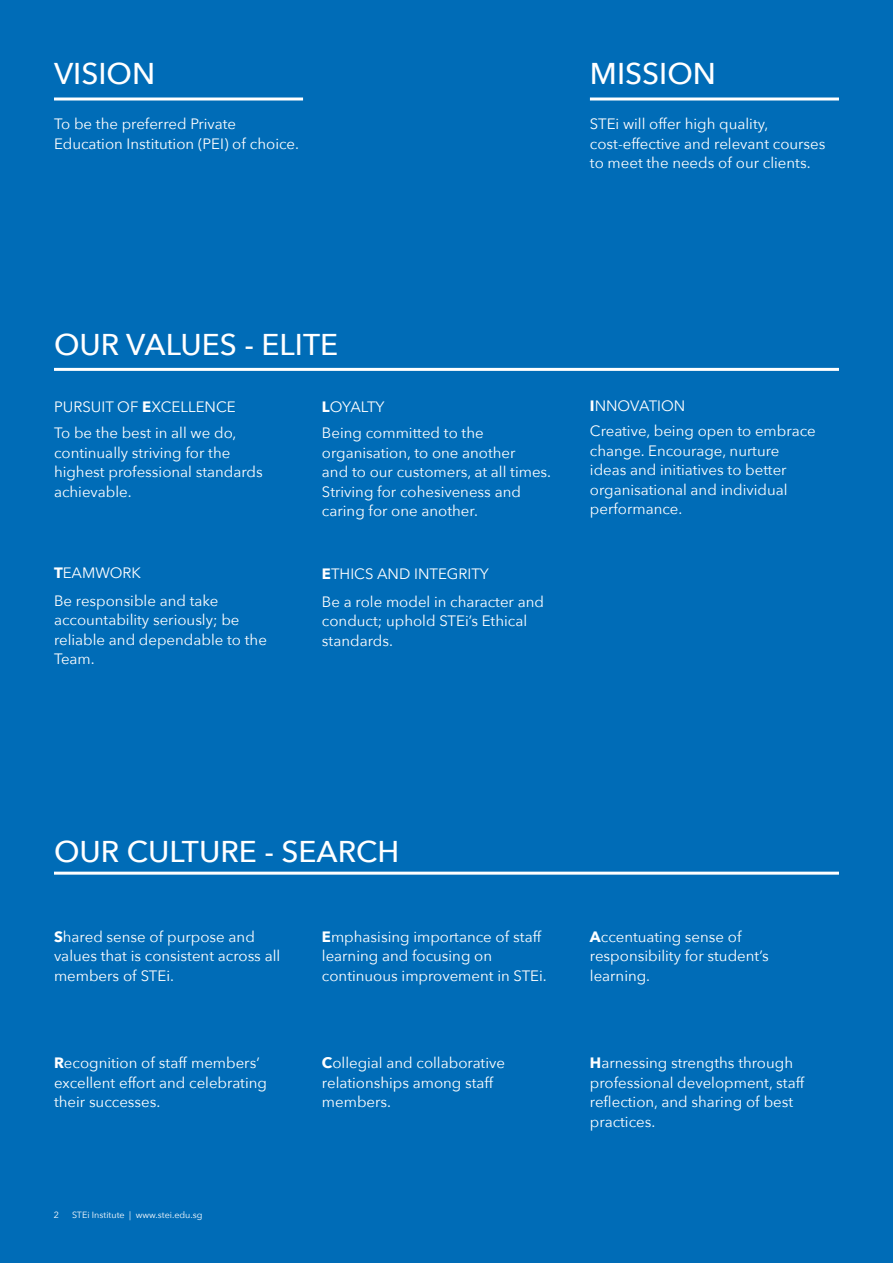
<style>
.page{position:relative;width:893px;height:1263px;background:#006cb7}
.page>*{position:absolute;margin:0;border:0;box-sizing:border-box;transform-origin:0 0}
.t1{font:500 30px "Avenir Next";color:#fff}
.t2{font:15px/19.5px "Avenir Next";color:#fff}
.t3{font:9px "Avenir Next";color:#fff}
.s1{font-weight:700}
</style>
<div class="page">
<hr style="left:54px;top:98px;width:249px;height:3px;background:#fff">
<hr style="left:590px;top:98px;width:249px;height:3px;background:#fff">
<hr style="left:54px;top:368px;width:785px;height:3px;background:#fff">
<hr style="left:54px;top:872px;width:785px;height:3px;background:#fff">
<h1 class="t1" style="left:54px;top:48px;width:103px">VISION</h1>
<p class="t2" style="left:54px;top:114px;width:247px">To be the preferred Private<br>Education Institution (PEI) of choice.</p>
<h1 class="t1" style="left:590px;top:48px;width:128px">MISSION</h1>
<p class="t2" style="left:590px;top:114px;width:237px">STEi will offer high quality, cost-effective and relevant courses to meet the needs of our clients.</p>
<h1 class="t1" style="left:54px;top:319px;width:286px">OUR VALUES - ELITE</h1>
<p class="t2" style="left:54px;top:394px;width:184px;line-height:26px">PURSUIT OF <span class="s1">E</span>XCELLENCE<br>To be the best in all we do,</p>
<p class="t2" style="left:54px;top:442px;width:210px">continually striving for the highest professional standards achievable.</p>
<p class="t2" style="left:54px;top:558px;width:166px;line-height:28px"><span class="s1">T</span>EAMWORK<br>Be responsible and take</p>
<p class="t2" style="left:54px;top:610px;width:214px">accountability seriously; be reliable and dependable to the<br>Team.</p>
<p class="t2" style="left:322px;top:394px;width:163px;line-height:26px"><span class="s1">L</span>OYALTY<br>Being committed to the</p>
<p class="t2" style="left:322px;top:442px;width:231px">organisation, to one another<br>and to our customers, at all times.<br>Striving for cohesiveness and caring for one another.</p>
<p class="t2" style="left:322px;top:559px;width:224px;line-height:28px"><span class="s1">E</span>THICS AND INTEGRITY<br>Be a role model in character and</p>
<p class="t2" style="left:322px;top:611px;width:207px">conduct; uphold STEi’s Ethical standards.</p>
<p class="t2" style="left:590px;top:393px;width:227px;line-height:24.9px"><span class="s1">I</span>NNOVATION<br>Creative, being open to embrace</p>
<p class="t2" style="left:590px;top:440px;width:199px">change. Encourage, nurture ideas and initiatives to better organisational and individual performance.</p>
<h1 class="t1" style="left:54px;top:826px;width:347px">OUR CULTURE - SEARCH</h1>
<p class="t2" style="left:54px;top:926px;width:228px"><span class="s1">S</span>hared sense of purpose and values that is consistent across all members of STEi.</p>
<p class="t2" style="left:322px;top:926px;width:226px"><span class="s1">E</span>mphasising importance of staff learning and focusing on continuous improvement in STEi.</p>
<p class="t2" style="left:590px;top:926px;width:180px"><span class="s1">A</span>ccentuating sense of responsibility for student’s learning.</p>
<p class="t2" style="left:54px;top:1052px;width:214px"><span class="s1">R</span>ecognition of staff members’ excellent effort and celebrating their successes.</p>
<p class="t2" style="left:322px;top:1052px;width:184px"><span class="s1">C</span>ollegial and collaborative relationships among staff members.</p>
<p class="t2" style="left:590px;top:1052px;width:216px"><span class="s1">H</span>arnessing strengths through professional development, staff reflection, and sharing of best practices.</p>
<p class="t3" style="left:54px;top:1207px;width:7px">2</p>
<p class="t3" style="left:72px;top:1207px;width:132px">STEi Institute | www.stei.edu.sg</p>
</div>
